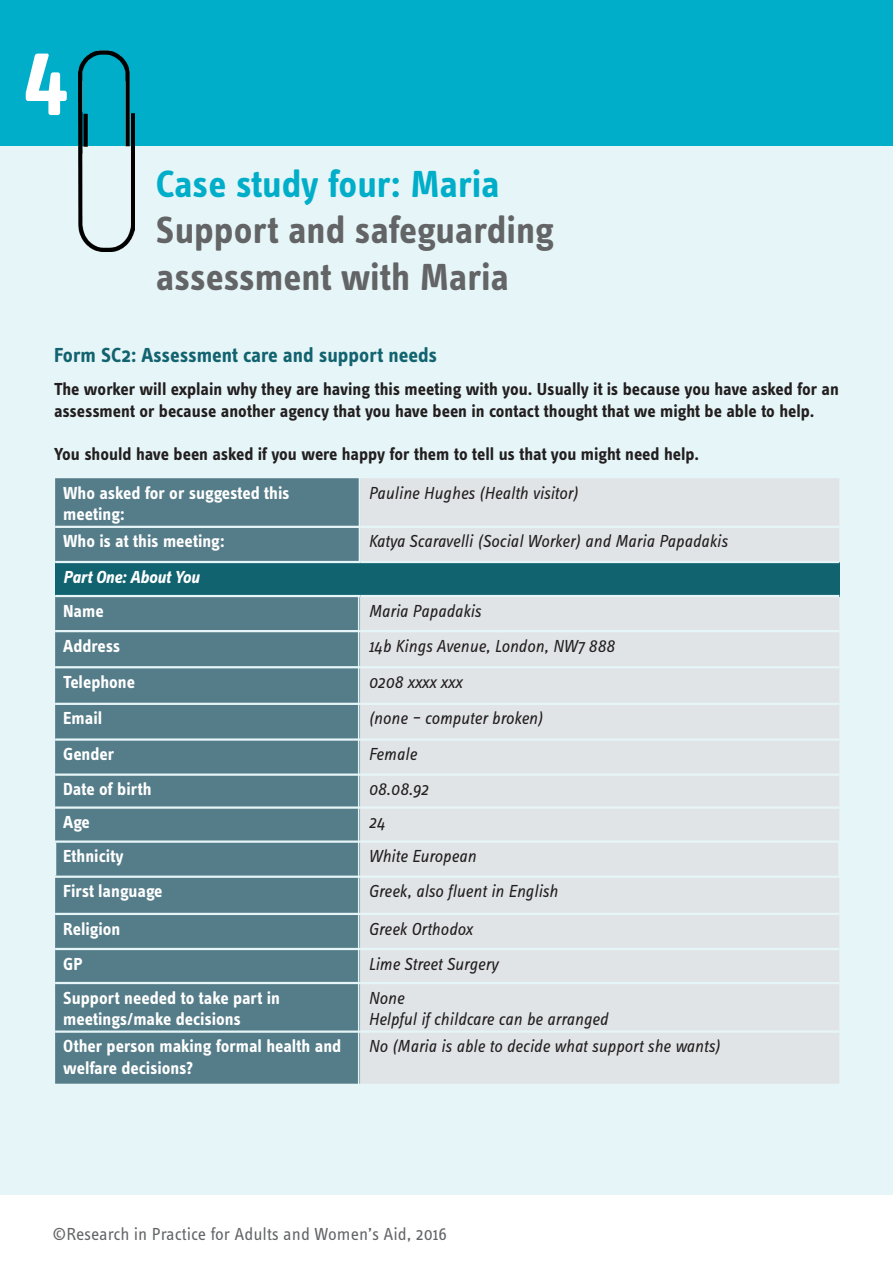
<style>
.page{position:relative;width:893px;height:1263px;background:#fff}
.page>*{position:absolute;margin:0;border:0;box-sizing:border-box;transform-origin:0 0}
.t1{font:700 90px "Info Text Pro";color:#fff}
.t2{font:700 39px "Info Text Pro";letter-spacing:-.005em;color:#636466}
.t3{font:700 39px "Info Text Pro";letter-spacing:-.005em;color:#00aec9}
.t4{font:700 21px "Info Text Pro";color:#126370}
.t5{font:italic 18px "Info Text Pro";color:#231f20}
.t6{font:700 18px/21.6px "Info Text Pro";color:#231f20}
.t7{font:700 18px/21.6px "Info Text Pro";color:#fff}
.t8{font:18px "Info Text Pro";color:#636466}
.t9{font:italic 700 18px "Info Text Pro";color:#fff}
</style>
<div class="page">
<div style="left:0;top:0;width:893px;height:147px;background:#00aec9"></div>
<div style="left:0;top:147px;width:893px;height:1048px;background:#e6f5f7"></div>
<img style="left:78px;top:51px;width:56px;height:201px">
<div style="left:55px;top:478px;width:305px;height:606px;background:#557d89"></div>
<div style="left:360px;top:478px;width:479px;height:606px;background:#e1e4e7"></div>
<div style="left:55px;top:562px;width:784px;height:34px;background:#126370"></div>
<hr style="left:55px;top:526px;width:305px;height:2px;background:#e6f5f7">
<hr style="left:360px;top:526px;width:479px;height:2px;background:#e6f5f7">
<hr style="left:55px;top:561px;width:305px;height:2px;background:#e6f5f7">
<hr style="left:360px;top:561px;width:479px;height:2px;background:#e6f5f7">
<hr style="left:55px;top:595px;width:305px;height:2px;background:#e6f5f7">
<hr style="left:360px;top:595px;width:479px;height:2px;background:#e6f5f7">
<hr style="left:55px;top:630px;width:305px;height:2px;background:#e6f5f7">
<hr style="left:360px;top:630px;width:479px;height:2px;background:#e6f5f7">
<hr style="left:55px;top:666px;width:305px;height:2px;background:#e6f5f7">
<hr style="left:360px;top:666px;width:479px;height:2px;background:#e6f5f7">
<hr style="left:55px;top:703px;width:305px;height:2px;background:#e6f5f7">
<hr style="left:360px;top:703px;width:479px;height:2px;background:#e6f5f7">
<hr style="left:55px;top:738px;width:305px;height:3px;background:#e6f5f7">
<hr style="left:360px;top:738px;width:479px;height:3px;background:#e6f5f7">
<hr style="left:55px;top:773px;width:305px;height:3px;background:#e6f5f7">
<hr style="left:360px;top:773px;width:479px;height:3px;background:#e6f5f7">
<hr style="left:55px;top:806px;width:305px;height:3px;background:#e6f5f7">
<hr style="left:360px;top:806px;width:479px;height:3px;background:#e6f5f7">
<hr style="left:55px;top:913px;width:305px;height:2px;background:#e6f5f7">
<hr style="left:360px;top:913px;width:479px;height:2px;background:#e6f5f7">
<hr style="left:55px;top:948px;width:305px;height:2px;background:#e6f5f7">
<hr style="left:360px;top:948px;width:479px;height:2px;background:#e6f5f7">
<hr style="left:55px;top:982px;width:305px;height:2px;background:#e6f5f7">
<hr style="left:360px;top:982px;width:479px;height:2px;background:#e6f5f7">
<hr style="left:55px;top:1030px;width:305px;height:3px;background:#e6f5f7">
<hr style="left:360px;top:1030px;width:479px;height:3px;background:#e6f5f7">
<hr style="left:54px;top:843px;width:2px;height:32px;background:#e6f5f7">
<hr style="left:54px;top:840px;width:306px;height:3px;background:#e6f5f7">
<hr style="left:360px;top:840px;width:480px;height:3px;background:#e6f5f7">
<hr style="left:838px;top:843px;width:2px;height:32px;background:#e6f5f7">
<hr style="left:54px;top:875px;width:306px;height:3px;background:#e6f5f7">
<hr style="left:360px;top:875px;width:480px;height:3px;background:#e6f5f7">
<hr style="left:359px;top:475px;width:1px;height:88px;background:#e6f5f7">
<hr style="left:358px;top:595px;width:1px;height:554px;background:#e6f5f7">
<p class="t1" style="left:23px;top:19px;width:48px">4</p>
<p class="t3" style="left:156px;top:160px;width:345px">Case study four: Maria</p>
<p class="t2" style="left:156px;top:207px;width:400px">Support and safeguarding</p>
<p class="t2" style="left:156px;top:254px;width:355px">assessment with Maria</p>
<p class="t4" style="left:54px;top:342px;width:385px">Form SC2: Assessment care and support needs</p>
<p class="t6" style="left:54px;top:378px;width:786px">The worker will explain why they are having this meeting with you. Usually it is because you have asked for an assessment or because another agency that you have been in contact thought that we might be able to help.</p>
<p class="t6" style="left:54px;top:443px;width:647px">You should have been asked if you were happy for them to tell us that you might need help.</p>
<p class="t7" style="left:63px;top:482px;width:228px">Who asked for or suggested this meeting:</p>
<p class="t5" style="left:368px;top:482px;width:211px">Pauline Hughes (Health visitor)</p>
<p class="t7" style="left:63px;top:530px;width:163px">Who is at this meeting:</p>
<p class="t5" style="left:368px;top:531px;width:361px">Katya Scaravelli (Social Worker) and Maria Papadakis</p>
<p class="t9" style="left:63px;top:566px;width:138px">Part One: About You</p>
<p class="t7" style="left:63px;top:600px;width:42px">Name</p>
<p class="t5" style="left:368px;top:600px;width:114px">Maria Papadakis</p>
<p class="t7" style="left:63px;top:635px;width:59px">Address</p>
<p class="t5" style="left:368px;top:635px;width:248px">14b Kings Avenue, London, NW7 888</p>
<p class="t7" style="left:63px;top:671px;width:73px">Telephone</p>
<p class="t5" style="left:368px;top:671px;width:95px">0208 xxxx xxx</p>
<p class="t7" style="left:63px;top:707px;width:40px">Email</p>
<p class="t5" style="left:368px;top:708px;width:176px">(none – computer broken)</p>
<p class="t7" style="left:63px;top:743px;width:53px">Gender</p>
<p class="t5" style="left:368px;top:743px;width:50px">Female</p>
<p class="t7" style="left:63px;top:778px;width:90px">Date of birth</p>
<p class="t5" style="left:368px;top:778px;width:62px">08.08.92</p>
<p class="t7" style="left:63px;top:811px;width:28px">Age</p>
<p class="t5" style="left:368px;top:811px;width:18px">24</p>
<p class="t7" style="left:63px;top:845px;width:62px">Ethnicity</p>
<p class="t5" style="left:368px;top:845px;width:109px">White European</p>
<p class="t7" style="left:63px;top:880px;width:101px">First language</p>
<p class="t5" style="left:368px;top:881px;width:191px">Greek, also fluent in English</p>
<p class="t7" style="left:63px;top:917px;width:59px">Religion</p>
<p class="t5" style="left:368px;top:918px;width:106px">Greek Orthodox</p>
<p class="t7" style="left:63px;top:952px;width:21px">GP</p>
<p class="t5" style="left:368px;top:953px;width:131px">Lime Street Surgery</p>
<p class="t7" style="left:63px;top:986px;width:218px">Support needed to take part in meetings/make decisions</p>
<p class="t5" style="left:368px;top:987px;width:37px">None</p>
<p class="t5" style="left:368px;top:1008px;width:241px">Helpful if childcare can be arranged</p>
<p class="t7" style="left:63px;top:1035px;width:280px">Other person making formal health and welfare decisions?</p>
<p class="t5" style="left:368px;top:1035px;width:353px">No (Maria is able to decide what support she wants)</p>
<p class="t8" style="left:52px;top:1223px;width:396px">©Research in Practice for Adults and Women’s Aid, 2016</p>
</div>
